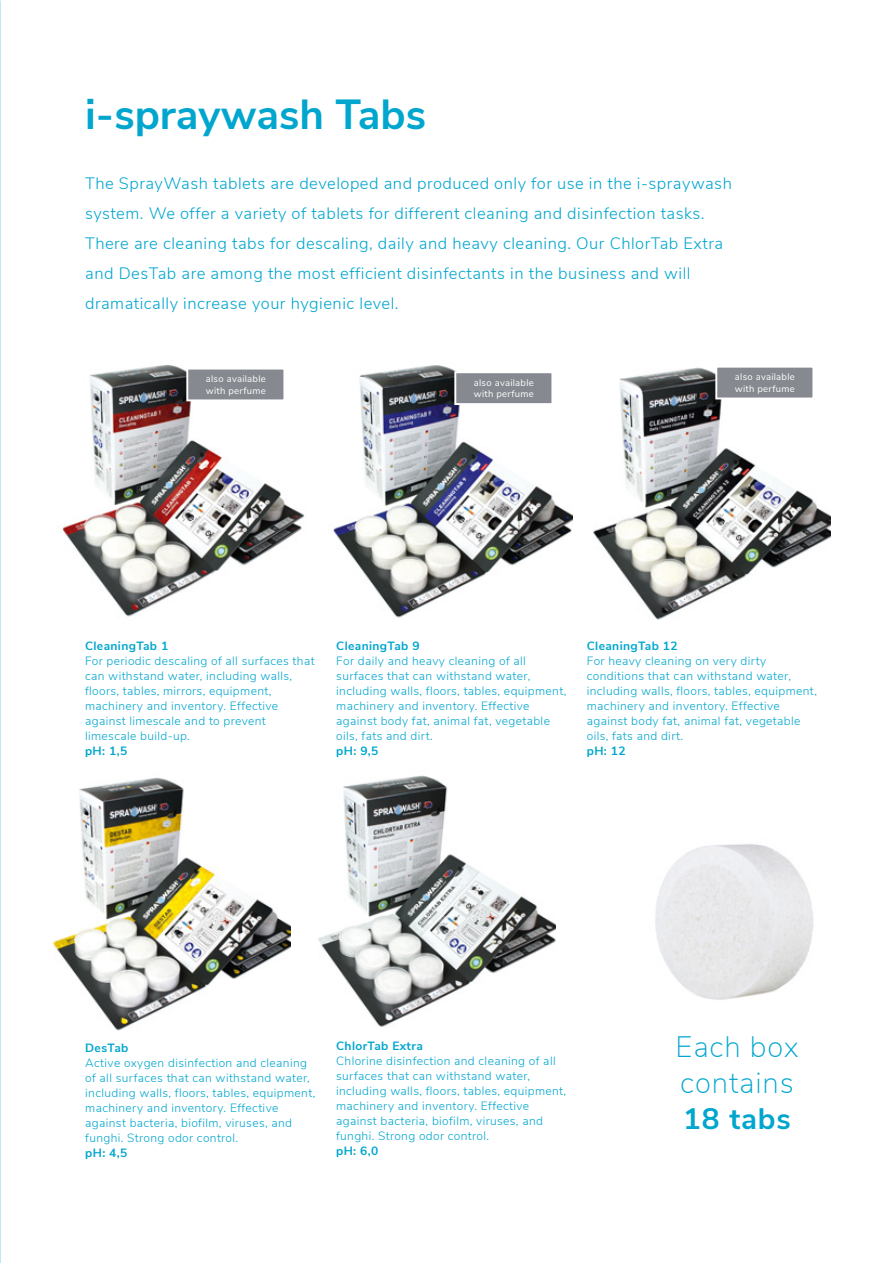
<style>
.page{position:relative;width:893px;height:1263px;background:#fff}
.page>*{position:absolute;margin:0;border:0;box-sizing:border-box;transform-origin:0 0}
.t1{font:700 42px "Nunito Sans";color:#00a6ce}
.t2{font:200 29.55px/35.8px "Nunito Sans";letter-spacing:.03em;color:#00a6ce}
.t3{font:700 29.55px "Nunito Sans";letter-spacing:.03em;color:#00a6ce}
.t4{font:300 16.5px/30px "Nunito Sans";letter-spacing:.03em;color:#00a6ce}
.t5{font:300 12px/15px "Nunito Sans";letter-spacing:.03em;color:#00a6ce}
.t6{font:700 12px "Nunito Sans";letter-spacing:.03em;color:#00a6ce}
.t7{font:9.45px/11.4px "Nunito Sans";letter-spacing:.03em;color:#fff}
</style>
<div class="page">
<img style="left:655px;top:844px;width:159px;height:156px">
<img style="left:593px;top:367px;width:237px;height:253px">
<img style="left:62px;top:364px;width:510px;height:254px">
<img style="left:53px;top:777px;width:238px;height:254px">
<img style="left:318px;top:775px;width:237px;height:252px">
<div style="left:187px;top:369px;width:97px;height:31px;background:#868a90"></div>
<div style="left:186px;top:368px;width:99px;height:33px;border:2px solid #fff"></div>
<div style="left:455px;top:372px;width:97px;height:32px;background:#868a90"></div>
<div style="left:454px;top:371px;width:99px;height:34px;border:2px solid #fff"></div>
<div style="left:716px;top:367px;width:97px;height:31px;background:#868a90"></div>
<div style="left:715px;top:366px;width:99px;height:33px;border:2px solid #fff"></div>
<h1 class="t1" style="left:85px;top:83px;width:342px">i-spraywash Tabs</h1>
<p class="t4" style="left:85px;top:167px;width:648px">The SprayWash tablets are developed and produced only for use in the i-spraywash system. We offer a variety of tablets for different cleaning and disinfection tasks.<br>There are cleaning tabs for descaling, daily and heavy cleaning. Our ChlorTab Extra and DesTab are among the most efficient disinfectants in the business and will dramatically increase your hygienic level.</p>
<p class="t7" style="left:206px;top:373px;width:61px">also available with perfume</p>
<p class="t7" style="left:474px;top:376px;width:61px">also available with perfume</p>
<p class="t7" style="left:735px;top:371px;width:61px">also available with perfume</p>
<p class="t6" style="left:85px;top:637px;width:85px">CleaningTab 1</p>
<p class="t5" style="left:85px;top:653px;width:231px">For periodic descaling of all surfaces that can withstand water, including walls, floors, tables, mirrors, equipment, machinery and inventory. Effective against limescale and to prevent limescale build-up.</p>
<p class="t6" style="left:85px;top:742px;width:44px">pH: 1,5</p>
<p class="t6" style="left:336px;top:637px;width:85px">CleaningTab 9</p>
<p class="t5" style="left:336px;top:653px;width:232px">For daily and heavy cleaning of all surfaces that can withstand water, including walls, floors, tables, equipment, machinery and inventory. Effective against body fat, animal fat, vegetable oils, fats and dirt.</p>
<p class="t6" style="left:336px;top:742px;width:44px">pH: 9,5</p>
<p class="t6" style="left:587px;top:637px;width:92px">CleaningTab 12</p>
<p class="t5" style="left:587px;top:653px;width:232px">For heavy cleaning on very dirty conditions that can withstand water, including walls, floors, tables, equipment, machinery and inventory. Effective against body fat, animal fat, vegetable oils, fats and dirt.</p>
<p class="t6" style="left:587px;top:742px;width:40px">pH: 12</p>
<p class="t6" style="left:85px;top:1039px;width:45px">DesTab</p>
<p class="t5" style="left:85px;top:1055px;width:232px">Active oxygen disinfection and cleaning of all surfaces that can withstand water, including walls, floors, tables, equipment, machinery and inventory. Effective against bacteria, biofilm, viruses, and funghi. Strong odor control.</p>
<p class="t6" style="left:85px;top:1144px;width:44px">pH: 4,5</p>
<p class="t6" style="left:336px;top:1037px;width:88px">ChlorTab Extra</p>
<p class="t5" style="left:336px;top:1052px;width:232px">Chlorine disinfection and cleaning of all surfaces that can withstand water, including walls, floors, tables, equipment, machinery and inventory. Effective against bacteria, biofilm, viruses, and funghi. Strong odor control.</p>
<p class="t6" style="left:336px;top:1142px;width:44px">pH: 6,0</p>
<h2 class="t2" style="left:675px;top:1027px;width:125px">Each box contains</h2>
<h2 class="t3" style="left:683px;top:1097px;width:109px">18 tabs</h2>
</div>
